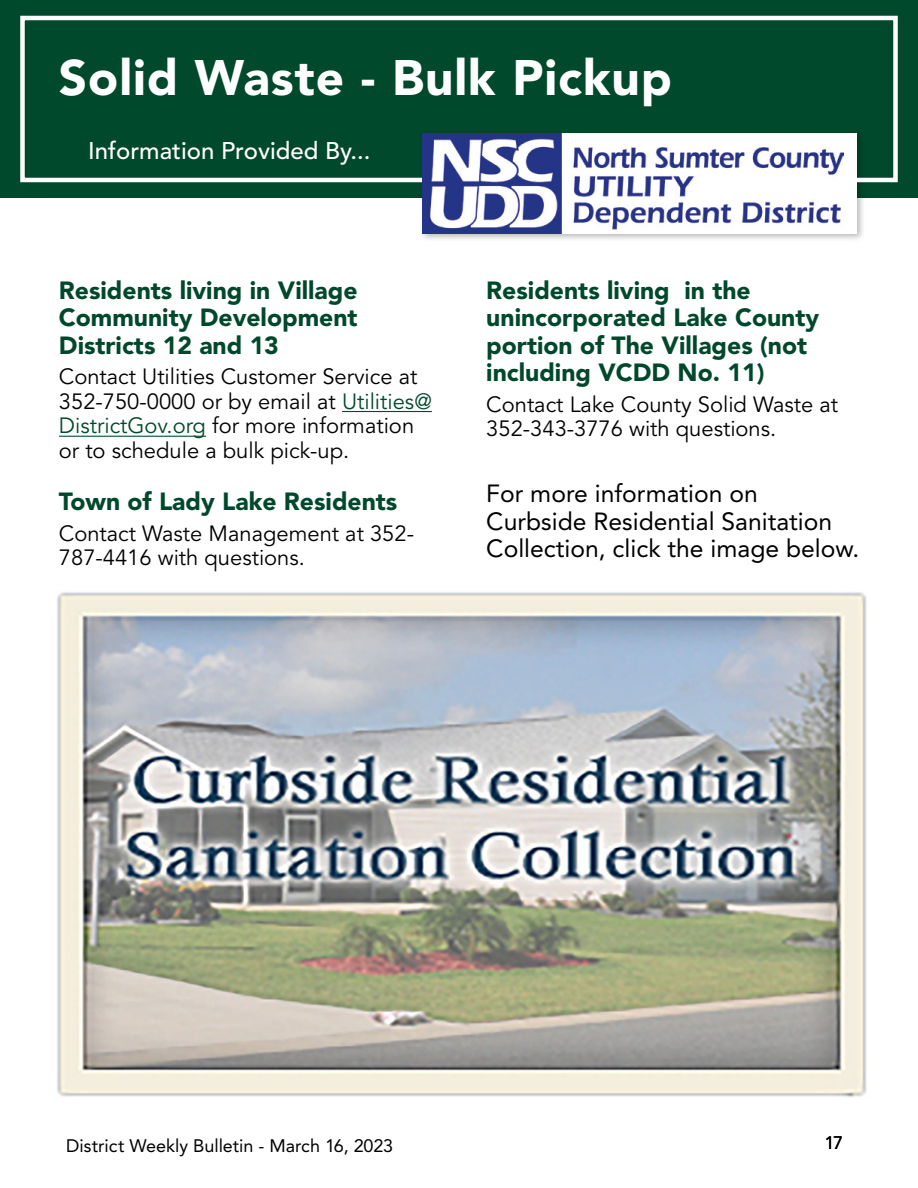
<style>
.page{position:relative;width:918px;height:1188px;background:#fff}
.page>*{position:absolute;margin:0;border:0;box-sizing:border-box;transform-origin:0 0}
.t1{font:900 49.35px "Avenir";letter-spacing:.02em;color:#fff}
.t2{font:900 24.75px/27.5px "Avenir";color:#00482c;text-align:justify}
.t3{font:24.75px/27.5px "Avenir LT Std";color:#000}
.t4{font:500 24px "Avenir";color:#fff}
.t5{font:21.9px/24.8px "Avenir";color:#000}
.t6{font:18px "Avenir LT Std";letter-spacing:-.005em;color:#000}
.s1{color:#00492c}
</style>
<div class="page">
<hr style="left:342px;top:411px;width:90px;height:1px;background:#00492c">
<hr style="left:59px;top:436px;width:147px;height:1px;background:#00492c">
<img style="left:57px;top:592px;width:810px;height:505px">
<div style="left:0;top:0;width:918px;height:198px;background:#00492c"></div>
<div style="left:420px;top:129px;width:446px;height:113px;background:#000;opacity:.29"></div>
<div style="left:423px;top:133px;width:434px;height:101px;background:#fff"></div>
<div style="left:20px;top:16px;width:878px;height:166px;border:4px solid #fff"></div>
<img style="left:422px;top:133px;width:421px;height:101px">
<h1 class="t1" style="left:59px;top:42px;width:615px">Solid Waste - Bulk Pickup</h1>
<p class="t4" style="left:88px;top:133px;width:284px">Information Provided By...</p>
<p class="t2" style="left:59px;top:278px;width:300px">Residents living in Village Community Development Districts 12 and 13</p>
<p class="t5" style="left:59px;top:365px;width:374px">Contact Utilities Customer Service at 352-750-0000 or by email at <span class="s1">Utilities@ DistrictGov.org</span> for more information or to schedule a bulk pick-up.</p>
<p class="t2" style="left:59px;top:489px;width:340px">Town of Lady Lake Residents</p>
<p class="t5" style="left:59px;top:521px;width:357px">Contact Waste Management at 352-<br>787-4416 with questions.</p>
<p class="t2" style="left:486px;top:278px;width:334px;text-align:left">Residents living in the unincorporated Lake County portion of The Villages (not including VCDD No. 11)</p>
<p class="t5" style="left:486px;top:392px;width:353px">Contact Lake County Solid Waste at<br>352-343-3776 with questions.</p>
<p class="t3" style="left:486px;top:480px;width:375px">For more information on<br>Curbside Residential Sanitation<br>Collection, click the image below.</p>
<p class="t6" style="left:66px;top:1136px;width:328px">District Weekly Bulletin - March 16, 2023</p>
<p class="t6" style="left:824px;top:1132px;width:20px">17</p>
</div>
